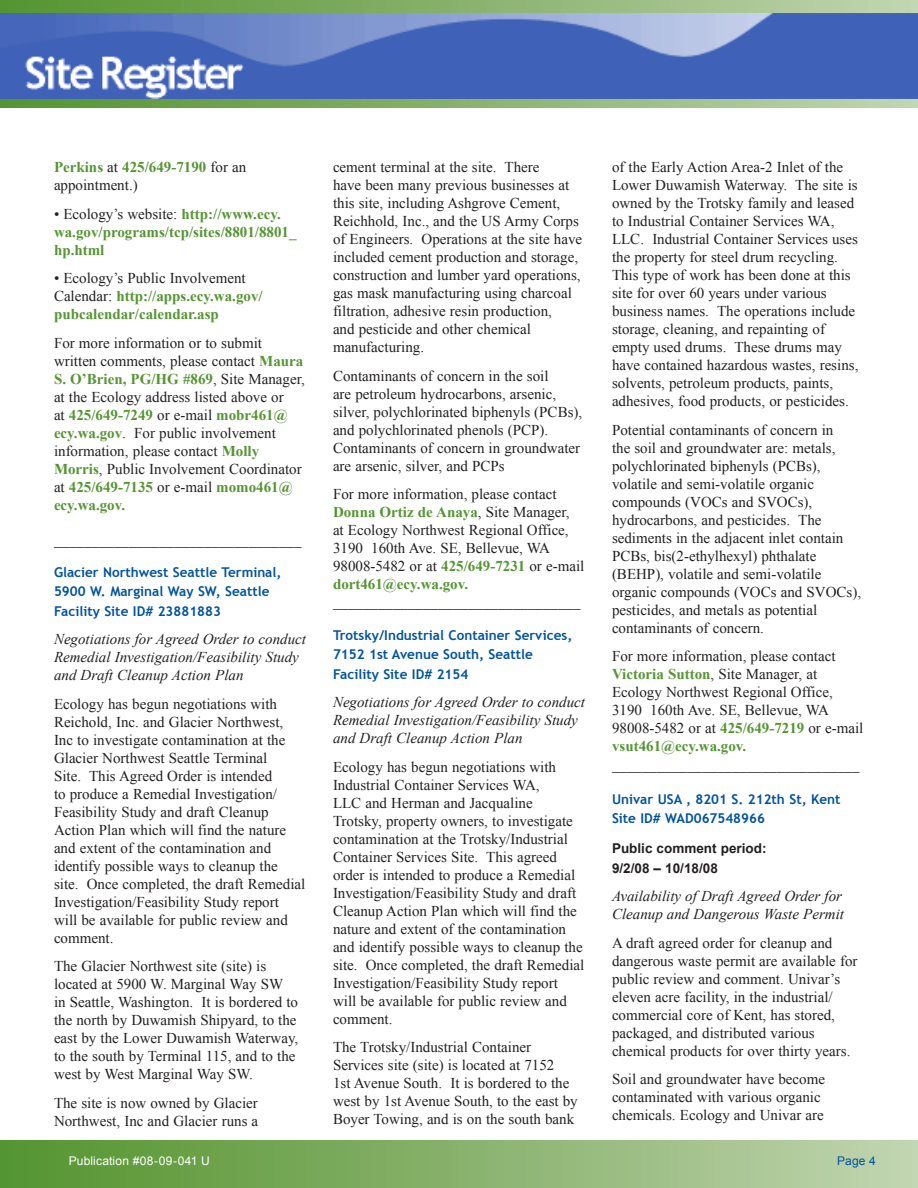
<style>
.page{position:relative;width:918px;height:1188px;background:#fff}
.page>*{position:absolute;margin:0;border:0;box-sizing:border-box;transform-origin:0 0}
.Body_Copy{font:15px/18px "Times New Roman";color:#231f20}
.Bullets{font:15px/18px "Times New Roman";color:#231f20}
.t1{font:italic 15px/18px "Times New Roman";color:#231f20}
.Bullets-2{font:700 15px/18px "Times New Roman";color:#549532}
.County_Name_Add_BLUE{font:15px "Myriad Pro";color:#231f20}
.County_Name_Add_BLUE-2{font:700 13.5px/19.5px "Trebuchet MS";color:#0153a0}
.Public_Comment{font:700 13.5px/19.5px "Arial";color:#231f20}
.PUB___Pg__s{font:12px "Arial";letter-spacing:.015em;color:#fff}
.PUB___Pg__s-2{font:12px "Arial";color:#0153a0}
.s1{font-weight:700;color:#549532}
.s2{font-weight:400;color:#231f20}
</style>
<div class="page">
<svg style="left:0;top:0;width:918px;height:13px;background:#89b26d"></svg>
<svg style="left:0;top:99px;width:918px;height:9px;background:#89b26d"></svg>
<img style="left:0;top:13px;width:918px;height:86px">
<div style="left:0;top:1141px;width:918px;height:47px;background:linear-gradient(to right,#53922d,#c0d3af)"></div>
<p class="Bullets" style="left:54px;top:158px;width:194px"><span class="s1">Perkins</span> at <span class="s1">425/649-7190</span> for an appointment.)</p>
<p class="Bullets-2" style="left:54px;top:205px;width:244px"><span class="s2">• Ecology’s website:</span> http://www.ecy. wa.gov/programs/tcp/sites/8801/8801_ hp.html</p>
<p class="Bullets-2" style="left:54px;top:269px;width:210px"><span class="s2">• Ecology’s Public Involvement<br>Calendar:</span> http://apps.ecy.wa.gov/ pubcalendar/calendar.asp</p>
<p class="Bullets" style="left:54px;top:334px;width:252px">For more information or to submit written comments, please contact <span class="s1">Maura S. O’Brien, PG/HG #869</span>, Site Manager, at the Ecology address listed above or<br>at <span class="s1">425/649-7249</span> or e-mail <span class="s1">mobr461@ ecy.wa.gov</span>. For public involvement information, please contact <span class="s1">Molly Morris</span>, Public Involvement Coordinator at <span class="s1">425/649-7135</span> or e-mail <span class="s1">momo461@ ecy.wa.gov.</span></p>
<p class="County_Name_Add_BLUE" style="left:54px;top:532px;width:249px">_________________________________</p>
<p class="County_Name_Add_BLUE-2" style="left:54px;top:562px;width:229px">Glacier Northwest Seattle Terminal,<br>5900 W. Marginal Way SW, Seattle<br>Facility Site ID# 23881883</p>
<p class="t1" style="left:54px;top:630px;width:254px">Negotiations for Agreed Order to conduct<br>Remedial Investigation/Feasibility Study and Draft Cleanup Action Plan</p>
<p class="Body_Copy" style="left:54px;top:695px;width:253px">Ecology has begun negotiations with Reichold, Inc. and Glacier Northwest, Inc to investigate contamination at the Glacier Northwest Seattle Terminal<br>Site. This Agreed Order is intended<br>to produce a Remedial Investigation/ Feasibility Study and draft Cleanup Action Plan which will find the nature and extent of the contamination and identify possible ways to cleanup the site. Once completed, the draft Remedial Investigation/Feasibility Study report will be available for public review and comment.</p>
<p class="Body_Copy" style="left:54px;top:957px;width:246px">The Glacier Northwest site (site) is located at 5900 W. Marginal Way SW in Seattle, Washington. It is bordered to the north by Duwamish Shipyard, to the east by the Lower Duwamish Waterway, to the south by Terminal 115, and to the west by West Marginal Way SW.</p>
<p class="Body_Copy" style="left:54px;top:1094px;width:206px">The site is now owned by Glacier<br>Northwest, Inc and Glacier runs a</p>
<p class="Body_Copy" style="left:333px;top:158px;width:251px">cement terminal at the site. There<br>have been many previous businesses at this site, including Ashgrove Cement, Reichhold, Inc., and the US Army Corps of Engineers. Operations at the site have included cement production and storage, construction and lumber yard operations, gas mask manufacturing using charcoal filtration, adhesive resin production,<br>and pesticide and other chemical manufacturing.</p>
<p class="Body_Copy" style="left:333px;top:367px;width:251px">Contaminants of concern in the soil<br>are petroleum hydrocarbons, arsenic, silver, polychlorinated biphenyls (PCBs), and polychlorinated phenols (PCP).<br>Contaminants of concern in groundwater are arsenic, silver, and PCPs</p>
<p class="Bullets" style="left:333px;top:485px;width:253px">For more information, please contact <span class="s1">Donna Ortiz de Anaya</span>, Site Manager,<br>at Ecology Northwest Regional Office, 3190 160th Ave. SE, Bellevue, WA 98008-5482 or at <span class="s1">425/649-7231</span> or e-mail <span class="s1">dort461@ecy.wa.gov.</span></p>
<p class="County_Name_Add_BLUE" style="left:333px;top:593px;width:249px">_________________________________</p>
<p class="County_Name_Add_BLUE-2" style="left:333px;top:625px;width:241px">Trotsky/Industrial Container Services,<br>7152 1st Avenue South, Seattle<br>Facility Site ID# 2154</p>
<p class="t1" style="left:333px;top:693px;width:254px">Negotiations for Agreed Order to conduct<br>Remedial Investigation/Feasibility Study and Draft Cleanup Action Plan</p>
<p class="Body_Copy" style="left:333px;top:757px;width:253px">Ecology has begun negotiations with Industrial Container Services WA,<br>LLC and Herman and Jacqualine Trotsky, property owners, to investigate contamination at the Trotsky/Industrial Container Services Site. This agreed order is intended to produce a Remedial Investigation/Feasibility Study and draft Cleanup Action Plan which will find the nature and extent of the contamination and identify possible ways to cleanup the site. Once completed, the draft Remedial Investigation/Feasibility Study report will be available for public review and comment.</p>
<p class="Body_Copy" style="left:333px;top:1038px;width:246px">The Trotsky/Industrial Container Services site (site) is located at 7152<br>1st Avenue South. It is bordered to the west by 1st Avenue South, to the east by Boyer Towing, and is on the south bank</p>
<p class="Body_Copy" style="left:612px;top:158px;width:248px">of the Early Action Area-2 Inlet of the Lower Duwamish Waterway. The site is owned by the Trotsky family and leased to Industrial Container Services WA, LLC. Industrial Container Services uses the property for steel drum recycling.<br>This type of work has been done at this site for over 60 years under various business names. The operations include storage, cleaning, and repainting of empty used drums. These drums may have contained hazardous wastes, resins, solvents, petroleum products, paints, adhesives, food products, or pesticides.</p>
<p class="Body_Copy" style="left:612px;top:421px;width:251px">Potential contaminants of concern in<br>the soil and groundwater are: metals, polychlorinated biphenyls (PCBs), volatile and semi-volatile organic compounds (VOCs and SVOCs), hydrocarbons, and pesticides. The sediments in the adjacent inlet contain PCBs, bis(2-ethylhexyl) phthalate (BEHP), volatile and semi-volatile organic compounds (VOCs and SVOCs), pesticides, and metals as potential contaminants of concern.</p>
<p class="Bullets" style="left:612px;top:647px;width:253px">For more information, please contact <span class="s1">Victoria Sutton</span>, Site Manager, at Ecology Northwest Regional Office, 3190 160th Ave. SE, Bellevue, WA 98008-5482 or at <span class="s1">425/649-7219</span> or e-mail <span class="s1">vsut461@ecy.wa.gov.</span></p>
<p class="County_Name_Add_BLUE" style="left:612px;top:757px;width:249px">_________________________________</p>
<p class="County_Name_Add_BLUE-2" style="left:612px;top:789px;width:230px;text-indent:74px">, 8201 S. 212th St, Kent<br>Site ID# WAD067548966</p>
<p class="Public_Comment" style="left:612px;top:839px;width:156px">Public comment period:<br>9/2/08 – 10/18/08</p>
<p class="t1" style="left:612px;top:887px;width:234px">Availability of Draft Agreed Order for<br>Cleanup and Dangerous Waste Permit</p>
<p class="Body_Copy" style="left:612px;top:934px;width:247px">A draft agreed order for cleanup and dangerous waste permit are available for public review and comment. Univar’s eleven acre facility, in the industrial/ commercial core of Kent, has stored, packaged, and distributed various chemical products for over thirty years.</p>
<p class="Body_Copy" style="left:612px;top:1070px;width:215px">Soil and groundwater have become contaminated with various organic chemicals. Ecology and Univar are</p>
<p class="County_Name_Add_BLUE-2" style="left:612px;top:789px;width:55px">Univar USA</p>
<p class="PUB___Pg__s" style="left:69px;top:1153px;width:142px">Publication #08-09-041 U</p>
<p class="PUB___Pg__s-2" style="left:837px;top:1153px;width:40px">Page 4</p>
</div>
